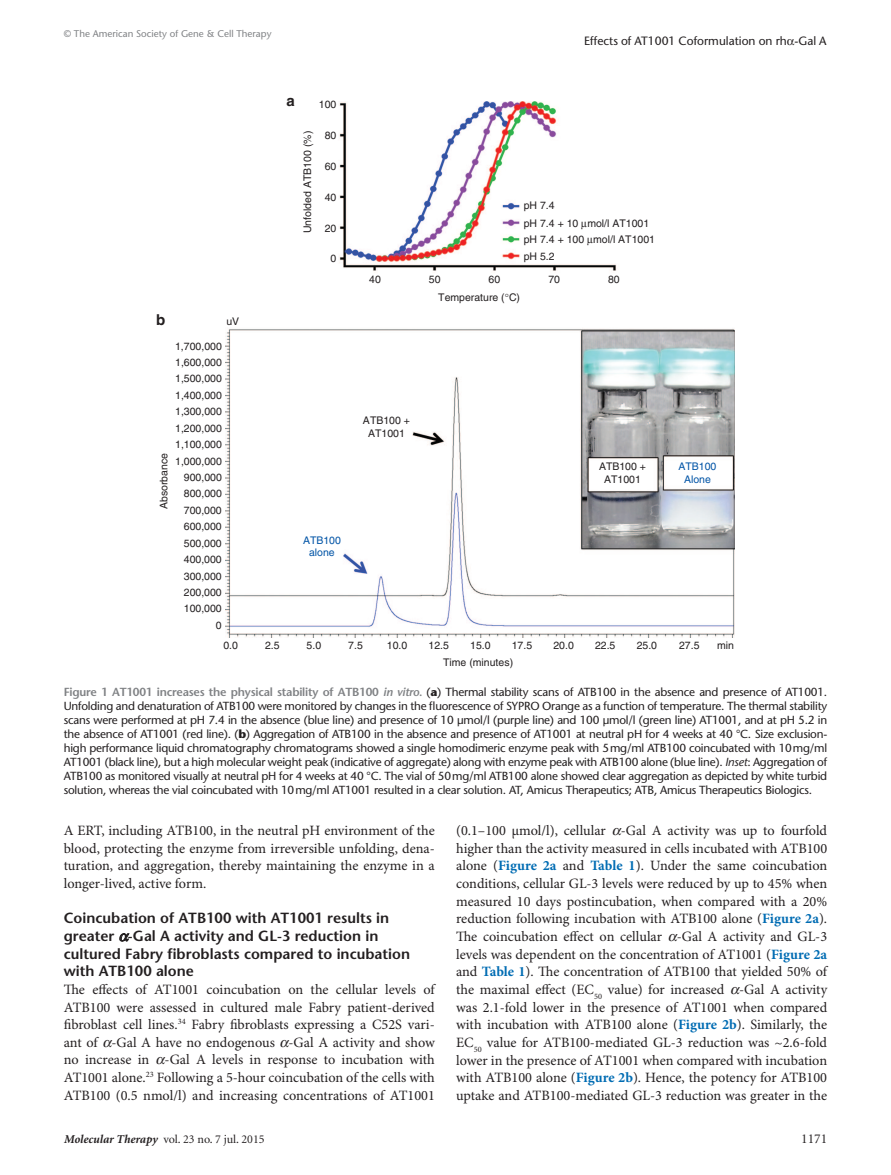
<style>
.page{position:relative;width:891px;height:1175px;background:#fff}
.page>*{position:absolute;margin:0;border:0;box-sizing:border-box;transform-origin:0 0}
.t1{font:700 15px "Helvetica";color:#231f20}
.t2{font:600 14.7px/17.7px "ITC Stone Sans";color:#231f20}
.t3{font:14.25px/17.7px "Minion Pro";color:#231f20;text-align:justify}
.t4{font:13.5px "Minion";color:#231f20}
.t5{font:12px "Stone Sans";color:#231f20}
.t6{font:12px "Minion";color:#231f20}
.t7{font:11.7px/14.1px "Stone Sans";letter-spacing:-.02em;color:#231f20;text-align:justify}
.t8{font:10.5px/16.4px "Helvetica";color:#231f20}
.t9{font:10.5px/12.6px "Helvetica";color:#0154a6;text-align:center}
.t10{font:9.75px "Stone Sans";color:#808285}
.s1{font-family:"ITC Stone Sans";font-weight:600;color:#808285}
.s2{font-weight:600;font-style:italic;color:#808285}
.s3{font-weight:700}
.s4{font-style:italic}
.s5{font-weight:700;color:#006cb3}
.s6{font-weight:700;font-style:italic}
</style>
<div class="page">
<img style="left:226px;top:102px;width:509px;height:535px">
<svg style="left:120px;top:933px;width:9px;height:9px"></svg>
<svg style="left:582px;top:221px;width:5px;height:8px"></svg>
<svg style="left:587px;top:238px;width:6px;height:7px"></svg>
<p class="t10" style="left:64px;top:28px;width:209px">© The American Society of Gene &amp; Cell Therapy</p>
<p class="t1" style="left:156px;top:311px;width:11px">b</p>
<p class="t8" style="left:155px;top:509px;width:58px;rotate:-90deg">Absorbance</p>
<p class="t8" style="left:226px;top:313px;width:14px">uV</p>
<p class="t8" style="left:175px;top:338px;width:48px">1,700,000</p>
<p class="t8" style="left:175px;top:354px;width:48px;text-align:justify">1,600,000<br>1,500,000<br>1,400,000<br>1,300,000<br>1,200,000<br>1,100,000<br>1,000,000</p>
<p class="t8" style="left:184px;top:469px;width:39px">900,000<br>800,000</p>
<p class="t8" style="left:184px;top:502px;width:39px;text-align:right">700,000<br>600,000<br>500,000<br>400,000<br>300,000<br>200,000<br>100,000<br>0</p>
<p class="t1" style="left:287px;top:92px;width:10px">a</p>
<p class="t8" style="left:319px;top:96px;width:19px">100</p>
<p class="t8" style="left:325px;top:127px;width:13px">80</p>
<p class="t8" style="left:299px;top:233px;width:104px;rotate:-90deg">Unfolded ATB100 (%)</p>
<p class="t8" style="left:325px;top:158px;width:13px">60</p>
<p class="t8" style="left:325px;top:189px;width:13px">40</p>
<p class="t8" style="left:325px;top:220px;width:13px">20</p>
<p class="t8" style="left:331px;top:250px;width:7px">0</p>
<p class="t9" style="left:303px;top:534px;width:39px">ATB100 alone</p>
<p class="t5" style="left:584px;top:34px;width:244px">Effects of AT1001 Coformulation on rh -Gal A</p>
<p class="t8" style="left:369px;top:271px;width:13px">40</p>
<p class="t8" style="left:524px;top:197px;width:133px;line-height:16.8px">pH 7.4<br>pH 7.4 + 10 mol/l AT1001 pH 7.4 + 100 mol/l AT1001 pH 5.2</p>
<p class="t8" style="left:429px;top:271px;width:13px">50</p>
<p class="t8" style="left:438px;top:270px;width:83px;line-height:17.5px;text-indent:50px">60<br>Temperature ( C)</p>
<p class="t8" style="left:548px;top:271px;width:13px">70</p>
<p class="t8" style="left:608px;top:271px;width:13px">80</p>
<p class="t8" style="left:363px;top:414px;width:48px;line-height:12.6px;text-align:center">ATB100 +<br>AT1001</p>
<p class="t8" style="left:599px;top:460px;width:48px;line-height:12.6px;text-align:center">ATB100 +<br>AT1001</p>
<p class="t9" style="left:678px;top:460px;width:39px">ATB100<br>Alone</p>
<p class="t8" style="left:443px;top:637px;width:72px;line-height:16.8px;text-align:center">15.0<br>Time (minutes)</p>
<p class="t8" style="left:512px;top:637px;width:22px">17.5</p>
<p class="t8" style="left:553px;top:637px;width:22px">20.0</p>
<p class="t8" style="left:595px;top:637px;width:22px">22.5</p>
<p class="t8" style="left:637px;top:637px;width:22px">25.0</p>
<p class="t8" style="left:679px;top:637px;width:22px">27.5</p>
<p class="t8" style="left:717px;top:637px;width:18px">min</p>
<p class="t8" style="left:223px;top:637px;width:16px">0.0</p>
<p class="t8" style="left:265px;top:637px;width:16px">2.5</p>
<p class="t8" style="left:307px;top:637px;width:16px">5.0</p>
<p class="t8" style="left:348px;top:637px;width:16px">7.5</p>
<p class="t8" style="left:387px;top:637px;width:22px">10.0</p>
<p class="t8" style="left:429px;top:637px;width:22px">12.5</p>
<p class="t7" style="left:64px;top:684px;width:765px"><span class="s1">Figure 1 AT1001 increases the physical stability of ATB100</span> <span class="s2">in vitro</span><span class="s1">.</span> (<span class="s3">a</span>) Thermal stability scans of ATB100 in the absence and presence of AT1001.<br>Unfolding and denaturation of ATB100 were monitored by changes in the fluorescence of SYPRO Orange as a function of temperature. The thermal stability scans were performed at pH 7.4 in the absence (blue line) and presence of 10 µmol/l (purple line) and 100 µmol/l (green line) AT1001, and at pH 5.2 in the absence of AT1001 (red line). (<span class="s3">b</span>) Aggregation of ATB100 in the absence and presence of AT1001 at neutral pH for 4 weeks at 40 °C. Size exclusion&shy;high performance liquid chromatography chromatograms showed a single homodimeric enzyme peak with 5mg/ml ATB100 coincubated with 10mg/ml AT1001 (black line), but a high molecular weight peak (indicative of aggregate) along with enzyme peak with ATB100 alone (blue line). <span class="s4">Inset</span>: Aggregation of ATB100 as monitored visually at neutral pH for 4 weeks at 40 °C. The vial of 50mg/ml ATB100 alone showed clear aggregation as depicted by white turbid solution, whereas the vial coincubated with 10mg/ml AT1001 resulted in a clear solution. AT, Amicus Therapeutics; ATB, Amicus Therapeutics Biologics.</p>
<p class="t3" style="left:64px;top:822px;width:373px">A ERT, including ATB100, in the neutral pH environment of the blood, protecting the enzyme from irreversible unfolding, dena&shy;turation, and aggregation, thereby maintaining the enzyme in a longer-lived, active form.</p>
<p class="t2" style="left:64px;top:909px;width:348px">Coincubation of ATB100 with AT1001 results in greater -Gal A activity and GL-3 reduction in cultured Fabry fibroblasts compared to incubation with ATB100 alone</p>
<p class="t3" style="left:64px;top:981px;width:373px">The effects of AT1001 coincubation on the cellular levels of ATB100 were assessed in cultured male Fabry patient-derived fibroblast cell lines.<sup>34</sup> Fabry fibroblasts expressing a C52S vari&shy;ant of -Gal A have no endogenous -Gal A activity and show no increase in -Gal A levels in response to incubation with AT1001 alone.<sup>23</sup> Following a 5-hour coincubation of the cells with ATB100 (0.5 nmol/l) and increasing concentrations of AT1001</p>
<p class="t3" style="left:456px;top:822px;width:373px">(0.1–100 μmol/l), cellular -Gal A activity was up to fourfold higher than the activity measured in cells incubated with ATB100 alone (<span class="s5">Figure 2a</span> and <span class="s5">Table 1</span>). Under the same coincubation conditions, cellular GL-3 levels were reduced by up to 45% when measured 10 days postincubation, when compared with a 20% reduction following incubation with ATB100 alone (<span class="s5">Figure 2a</span>).<br>The coincubation effect on cellular -Gal A activity and GL-3 levels was dependent on the concentration of AT1001 (<span class="s5">Figure 2a </span>and <span class="s5">Table 1</span>). The concentration of ATB100 that yielded 50% of the maximal effect (EC<sub>50</sub> value) for increased -Gal A activity was 2.1-fold lower in the presence of AT1001 when compared with incubation with ATB100 alone (<span class="s5">Figure 2b</span>). Similarly, the EC<sub>50</sub> value for ATB100-mediated GL-3 reduction was ~2.6-fold lower in the presence of AT1001 when compared with incubation with ATB100 alone (<span class="s5">Figure 2b</span>). Hence, the potency for ATB100 uptake and ATB100-mediated GL-3 reduction was greater in the</p>
<p class="t6" style="left:64px;top:1133px;width:202px"><span class="s6">Molecular Therapy</span> vol. 23 no. 7 jul. 2015</p>
<p class="t4" style="left:801px;top:1132px;width:27px">1171</p>
</div>
